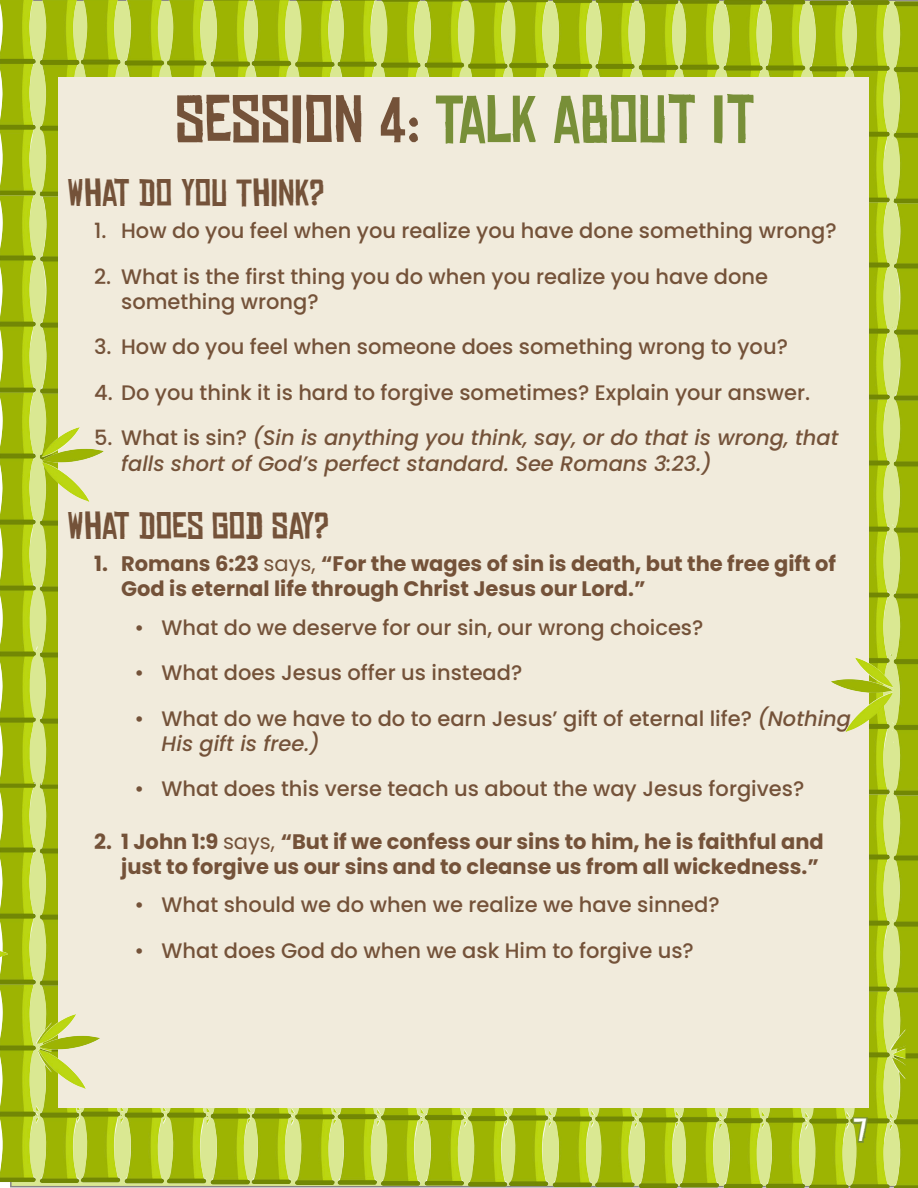
<style>
.page{position:relative;width:918px;height:1188px;background:#fff}
.page>*{position:absolute;margin:0;border:0;box-sizing:border-box;transform-origin:0 0}
.t1{font:64.5px "Chinese Rocks Free";color:#788f38}
.t2{font:36px "Chinese Rocks Free";color:#745239}
.t3{font:30px "Chinese Rocks Free";color:#fff}
.t4{font:500 21px/25.2px "Poppins";color:#745239}
.t5{font:700 21px/25.2px "Poppins";color:#745239}
.t6{font:italic 500 21px/25.2px "Poppins";color:#745239}
.s1{color:#745239}
.s2{font-style:normal}
.s3{font-weight:400}
.s4{font-style:italic}
</style>
<div class="page">
<img style="left:905px;top:992px;width:13px;height:196px">
<img style="left:869px;top:796px;width:49px;height:196px">
<img style="left:869px;top:598px;width:49px;height:198px">
<img style="left:869px;top:400px;width:49px;height:198px">
<img style="left:869px;top:203px;width:49px;height:197px">
<img style="left:850px;top:0;width:68px;height:203px">
<img style="left:864px;top:986px;width:41px;height:202px">
<img style="left:821px;top:1108px;width:43px;height:80px">
<img style="left:551px;top:0;width:299px;height:77px">
<img style="left:779px;top:1108px;width:42px;height:80px">
<img style="left:735px;top:1108px;width:44px;height:80px">
<img style="left:694px;top:1108px;width:41px;height:80px">
<img style="left:635px;top:1108px;width:59px;height:80px">
<img style="left:608px;top:1108px;width:42px;height:79px">
<img style="left:549px;top:1108px;width:59px;height:79px">
<img style="left:523px;top:1108px;width:41px;height:78px">
<img style="left:509px;top:0;width:41px;height:77px">
<img style="left:464px;top:1108px;width:59px;height:79px">
<img style="left:251px;top:0;width:258px;height:77px">
<img style="left:436px;top:1108px;width:44px;height:78px">
<img style="left:377px;top:1108px;width:59px;height:78px">
<img style="left:350px;top:1108px;width:43px;height:77px">
<img style="left:291px;top:1108px;width:59px;height:77px">
<img style="left:266px;top:1108px;width:41px;height:76px">
<img style="left:207px;top:1108px;width:59px;height:77px">
<img style="left:1px;top:0;width:250px;height:190px">
<img style="left:180px;top:1108px;width:42px;height:76px">
<img style="left:121px;top:1108px;width:59px;height:76px">
<img style="left:95px;top:1108px;width:41px;height:75px">
<img style="left:1px;top:789px;width:57px;height:191px">
<img style="left:1px;top:393px;width:57px;height:192px">
<img style="left:1px;top:190px;width:57px;height:203px">
<img style="left:36px;top:980px;width:59px;height:203px">
<img style="left:1px;top:585px;width:57px;height:204px">
<img style="left:1px;top:979px;width:51px;height:203px">
<div style="left:58px;top:77px;width:811px;height:1031px;background:#f1ebdc"></div>
<img style="left:41px;top:427px;width:63px;height:75px">
<img style="left:38px;top:1014px;width:62px;height:75px">
<img style="left:831px;top:658px;width:63px;height:85px">
<img style="left:0;top:0;width:1px;height:1188px">
<svg style="left:0;top:951px;width:8px;height:6px"></svg>
<svg style="left:851px;top:1116px;width:18px;height:28px"></svg>
<p class="t1" style="left:175px;top:85px;width:582px"><span class="s1">SESSION 4:</span> TALK ABOUT IT</p>
<p class="t2" style="left:67px;top:174px;width:259px">WHAT DO YOU THINK?</p>
<p class="t4" style="left:94px;top:218px;width:744px">1. How do you feel when you realize you have done something wrong?</p>
<p class="t4" style="left:121px;top:264px;width:649px;text-indent:-27px">2. What is the first thing you do when you realize you have done something wrong?</p>
<p class="t4" style="left:94px;top:335px;width:695px">3. How do you feel when someone does something wrong to you?</p>
<p class="t4" style="left:94px;top:380px;width:718px">4. Do you think it is hard to forgive sometimes? Explain your answer.</p>
<p class="t6" style="left:121px;top:425px;width:719px;text-indent:-27px"><span class="s2">5. What is sin?</span> (Sin is anything you think, say, or do that is wrong, that falls short of God’s perfect standard. See Romans 3:23.)</p>
<p class="t2" style="left:67px;top:507px;width:263px">WHAT DOES GOD SAY?</p>
<p class="t5" style="left:121px;top:551px;width:716px;text-indent:-27px">1. Romans 6:23 <span class="s3">says,</span> “For the wages of sin is death, but the free gift of<br>God is eternal life through Christ Jesus our Lord.”</p>
<p class="t4" style="left:135px;top:615px;width:570px">• What do we deserve for our sin, our wrong choices?</p>
<p class="t4" style="left:135px;top:660px;width:389px">• What does Jesus offer us instead?</p>
<p class="t4" style="left:162px;top:706px;width:696px;text-indent:-27px">• What do we have to do to earn Jesus’ gift of eternal life? <span class="s4">(Nothing,<br>His gift is free.)</span></p>
<p class="t4" style="left:135px;top:776px;width:671px">• What does this verse teach us about the way Jesus forgives?</p>
<p class="t5" style="left:94px;top:829px;width:731px;text-align:right">2. 1 John 1:9 <span class="s3">says,</span> “But if we confess our sins to him, he is faithful and just to forgive us our sins and to cleanse us from all wickedness.”</p>
<p class="t4" style="left:135px;top:893px;width:587px">• What should we do when we realize we have sinned?</p>
<p class="t4" style="left:135px;top:938px;width:561px">• What does God do when we ask Him to forgive us?</p>
<h3 class="t3" style="left:853px;top:1114px;width:16px">7</h3>
</div>
